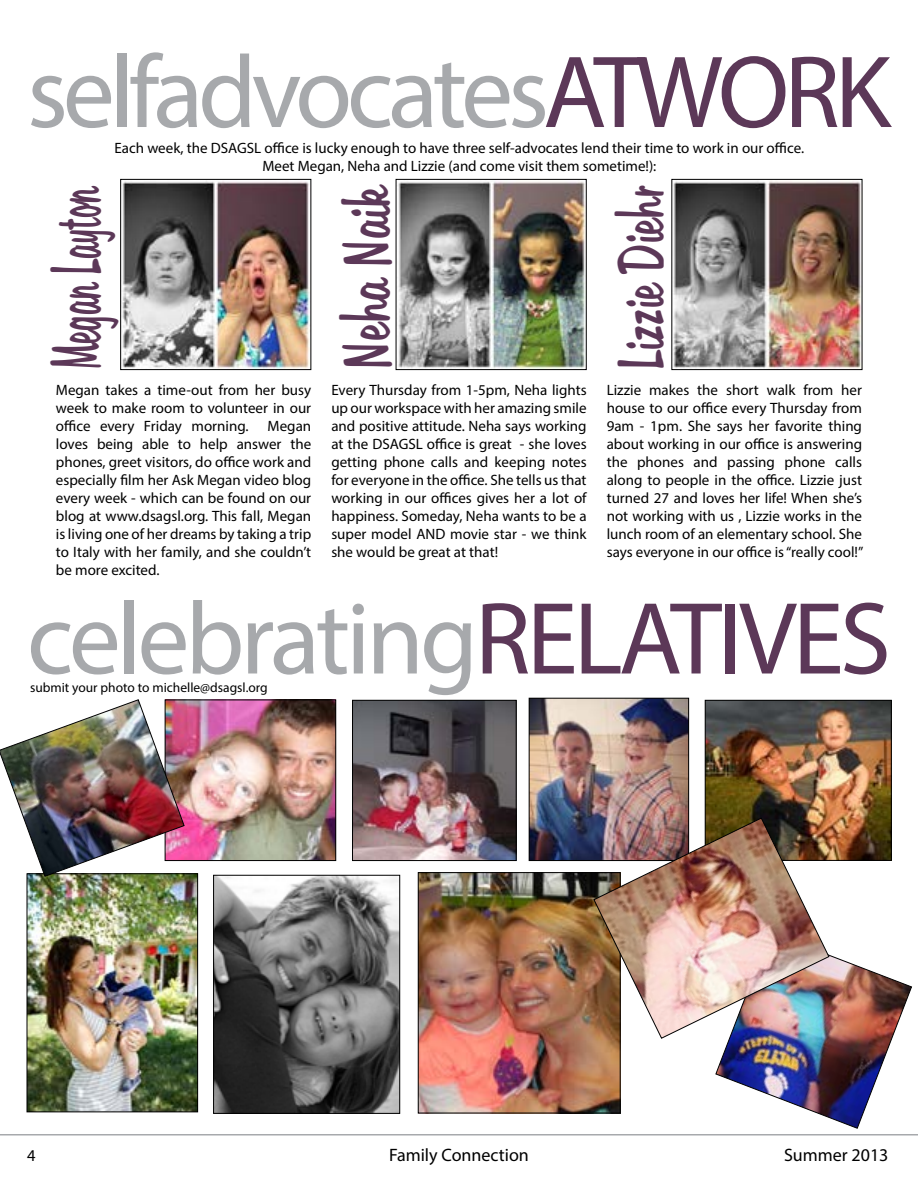
<style>
.page{position:relative;width:918px;height:1188px;background:#fff}
.page>*{position:absolute;margin:0;border:0;box-sizing:border-box;transform-origin:0 0}
.t1{font:103.5px "Myriad Pro";letter-spacing:-.045em;color:#a7a9ac}
.t2{font:69.15px "Tabitha";color:#5c3858;scale:.49 1}
.t3{font:65.25px "Tabitha";color:#5c3858;scale:.7 1}
.t4{font:62.85px "Tabitha";color:#5c3858;scale:.66 1}
.t5{font:18px "Myriad Pro";color:#000}
.t6{font:16.5px "Myriad Pro";color:#000}
.t7{font:15px/18px "Myriad Pro";color:#000;text-align:justify}
.t8{font:13.5px "Myriad Pro";color:#000}
.s1{color:#5c3858}
</style>
<div class="page">
<hr style="left:0;top:1134px;width:918px;height:2px;background:#a7a9ac">
<img style="left:673px;top:181px;width:187px;height:187px">
<div style="left:671px;top:179px;width:191px;height:191px;border:1px solid #000"></div>
<img style="left:398px;top:181px;width:187px;height:187px">
<div style="left:396px;top:179px;width:191px;height:191px;border:1px solid #000"></div>
<img style="left:122px;top:181px;width:187px;height:187px">
<div style="left:120px;top:179px;width:191px;height:191px;border:1px solid #000"></div>
<img style="left:185px;top:702px;width:149px;height:157px">
<div style="left:165px;top:700px;width:171px;height:161px;border:1px solid #000"></div>
<img style="left:707px;top:702px;width:183px;height:157px">
<div style="left:705px;top:700px;width:187px;height:161px;border:1px solid #000"></div>
<img style="left:420px;top:874px;width:199px;height:237px">
<div style="left:418px;top:872px;width:203px;height:241px;border:1px solid #000"></div>
<img style="left:354px;top:702px;width:161px;height:157px">
<div style="left:352px;top:700px;width:165px;height:161px;border:1px solid #000"></div>
<img style="left:715px;top:955px;width:197px;height:174px">
<img style="left:531px;top:700px;width:156px;height:159px">
<div style="left:529px;top:698px;width:160px;height:163px;border:1px solid #000"></div>
<img style="left:29px;top:875px;width:167px;height:235px">
<div style="left:27px;top:873px;width:171px;height:239px;border:1px solid #000"></div>
<img style="left:593px;top:817px;width:237px;height:222px">
<img style="left:215px;top:877px;width:183px;height:235px">
<div style="left:213px;top:875px;width:187px;height:239px;border:1px solid #000"></div>
<img style="left:0;top:699px;width:185px;height:178px">
<h1 class="t1" style="left:27px;top:28px;width:865px">self advocates <span class="s1">AT WORK</span></h1>
<p class="t7" style="left:115px;top:139px;width:691px;text-align:center">Each week, the DSAGSL office is lucky enough to have three self-advocates lend their time to work in our office.<br>Meet Megan, Neha and Lizzie (and come visit them sometime!):</p>
<h2 class="t2" style="left:31px;top:369px;width:376px;rotate:-90deg">Megan Layton</h2>
<h3 class="t3" style="left:324px;top:370px;width:266px;rotate:-90deg">Neha Naik</h3>
<h3 class="t4" style="left:600px;top:370px;width:280px;rotate:-90deg">Lizzie Diehr</h3>
<p class="t7" style="left:56px;top:380px;width:257px">Megan takes a time-out from her busy week to make room to volunteer in our office every Friday morning.</p>
<p class="t7" style="left:56px;top:416px;width:257px;text-indent:212px">Megan loves being able to help answer the phones, greet visitors, do office work and especially film her Ask Megan video blog every week - which can be found on our blog at www.dsagsl.org. This fall, Megan is living one of her dreams by taking a trip to Italy with her family, and she couldn’t be more excited.</p>
<p class="t7" style="left:331px;top:380px;width:257px">Every Thursday from 1-5pm, Neha lights up our workspace with her amazing smile and positive attitude. Neha says working at the DSAGSL office is great - she loves getting phone calls and keeping notes for everyone in the office. She tells us that working in our offices gives her a lot of happiness. Someday, Neha wants to be a super model AND movie star - we think she would be great at that!</p>
<p class="t7" style="left:607px;top:380px;width:258px">Lizzie makes the short walk from her house to our office every Thursday from 9am - 1pm. She says her favorite thing about working in our office is answering the phones and passing phone calls along to people in the office. Lizzie just turned 27 and loves her life! When she’s not working with us , Lizzie works in the lunch room of an elementary school. She says everyone in our office is “really cool!”</p>
<h1 class="t1" style="left:27px;top:575px;width:865px">celebrating <span class="s1">RELATIVES</span></h1>
<p class="t8" style="left:30px;top:679px;width:239px">submit your photo to michelle@dsagsl.org</p>
<p class="t6" style="left:27px;top:1145px;width:10px">4</p>
<p class="t5" style="left:389px;top:1144px;width:141px">Family Connection</p>
<p class="t5" style="left:784px;top:1144px;width:106px">Summer 2013</p>
</div>
